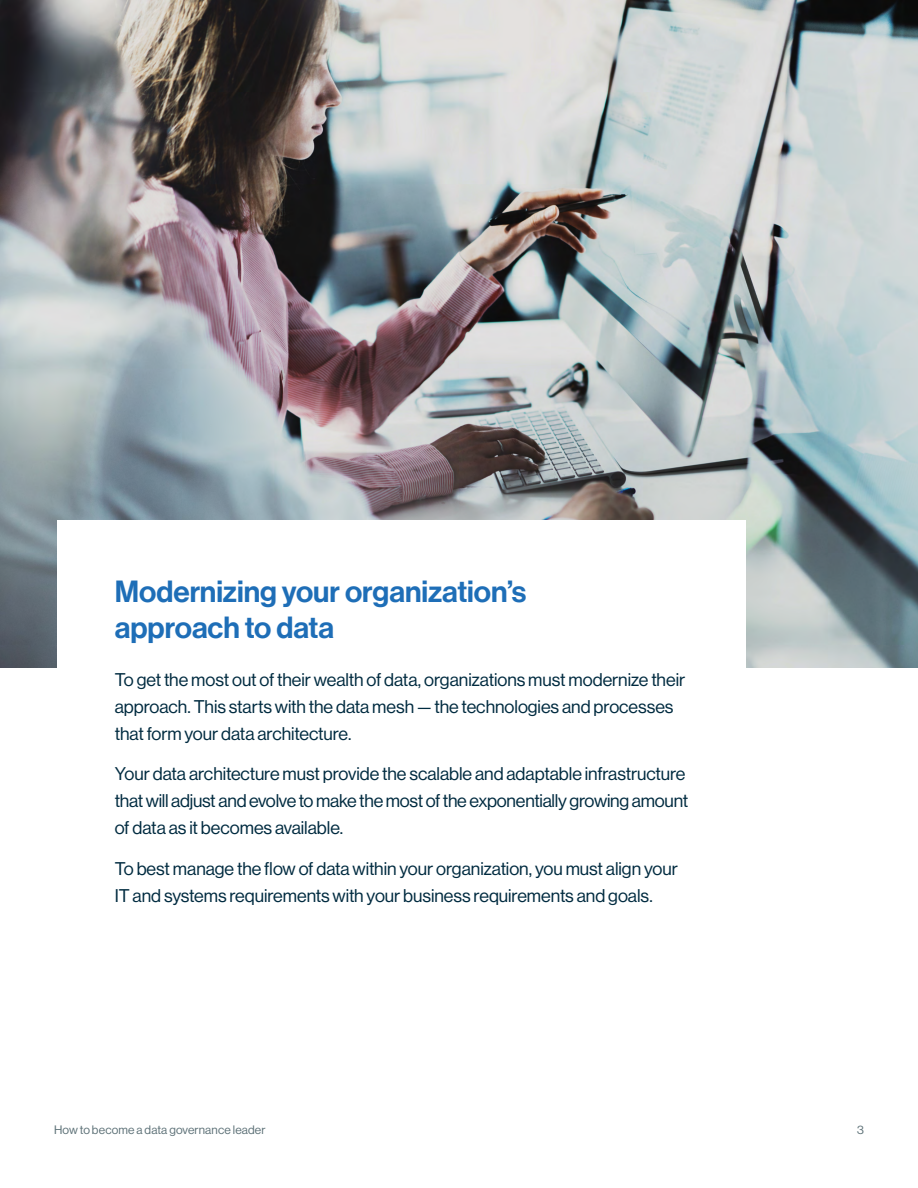
<style>
.page{position:relative;width:918px;height:1188px;background:#fff}
.page>*{position:absolute;margin:0;border:0;box-sizing:border-box;transform-origin:0 0}
.t1{font:500 30px/36px "Haas Grot Disp 65";color:#1e6eb7}
.t2{font:18px/27px "Haas Grot Disp 55 Roman";letter-spacing:-.005em;color:#002b40}
.t3{font:12px "Haas Grot Disp 55 Roman";letter-spacing:.015em;color:#5e7278}
</style>
<div class="page">
<img style="left:0;top:0;width:918px;height:667px">
<div style="left:57px;top:520px;width:689px;height:582px;background:#fff"></div>
<h1 class="t1" style="left:115px;top:574px;width:413px">Modernizing your organization’s approach to data</h1>
<p class="t2" style="left:115px;top:666px;width:572px">To get the most out of their wealth of data, organizations must modernize their approach. This starts with the data mesh — the technologies and processes that form your data architecture.</p>
<p class="t2" style="left:115px;top:760px;width:575px">Your data architecture must provide the scalable and adaptable infrastructure that will adjust and evolve to make the most of the exponentially growing amount of data as it becomes available.</p>
<p class="t2" style="left:115px;top:855px;width:565px">To best manage the flow of data within your organization, you must align your<br>IT and systems requirements with your business requirements and goals.</p>
<p class="t3" style="left:54px;top:1123px;width:213px">How to become a data governance leader</p>
<p class="t3" style="left:857px;top:1123px;width:8px">3</p>
</div>
